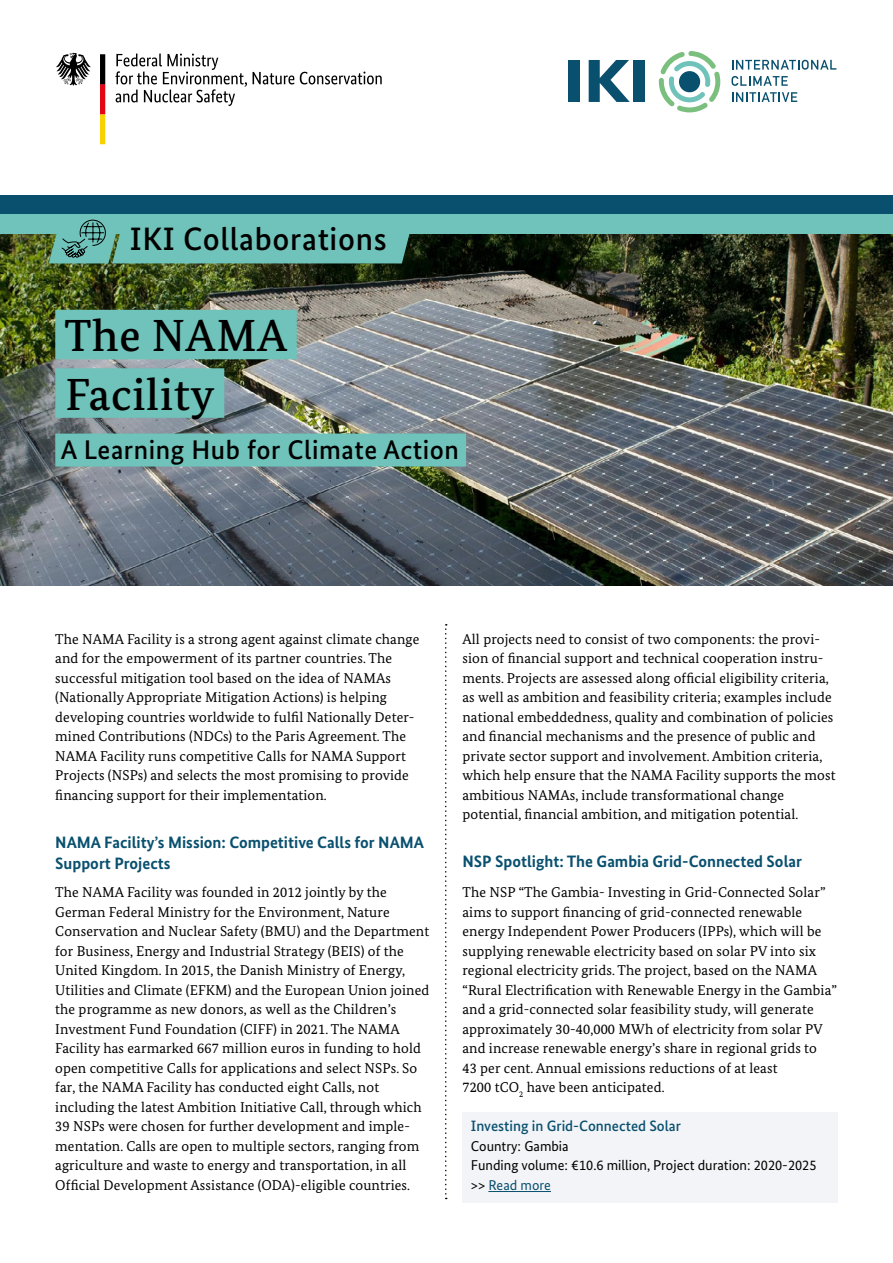
<style>
.page{position:relative;width:893px;height:1263px;background:#fff}
.page>*{position:absolute;margin:0;border:0;box-sizing:border-box;transform-origin:0 0}
.t1{font:500 45px/58.5px "Bundes Serif";letter-spacing:.02em;color:#000}
.t2{font:500 32.4px "Bundes Sans";letter-spacing:.02em;color:#000}
.t3{font:500 27px "Bundes Sans";letter-spacing:.02em;color:#000}
.t4{font:700 16.5px/21px "Bundes Sans";color:#09506f}
.t5{font:500 15px "Bundes Sans";color:#09506f}
.t6{font:14.25px/19.5px "Bundes Serif";letter-spacing:.01em;color:#000}
.t7{font:14.25px "Bundes Sans";color:#000}
.t8{font:14.25px "Bundes Sans";color:#09506f}
.s1{color:#000}
</style>
<div class="page">
<div style="left:462px;top:1112px;width:376px;height:90px;background:#f3f4f7"></div>
<img style="left:0;top:234px;width:893px;height:351px">
<div style="left:55px;top:310px;width:242px;height:49px;background:#6fc3ba"></div>
<div style="left:55px;top:368px;width:169px;height:50px;background:#6fc3ba"></div>
<div style="left:0;top:195px;width:893px;height:19px;background:#09506f"></div>
<div style="left:0;top:214px;width:893px;height:20px;background:#6fc3ba"></div>
<div style="left:55px;top:434px;width:411px;height:33px;background:#6fc3ba"></div>
<hr style="left:488px;top:1191px;width:63px;height:1px;background:#09506f">
<svg style="left:445px;top:624px;width:2px;height:575px"></svg>
<svg style="left:115px;top:53px;width:267px;height:53px"></svg>
<svg style="left:56px;top:53px;width:35px;height:33px"></svg>
<svg style="left:100px;top:54px;width:5px;height:90px"></svg>
<div style="left:568px;top:60px;width:11px;height:42px;background:#09506f"></div>
<svg style="left:589px;top:60px;width:41px;height:42px"></svg>
<div style="left:634px;top:60px;width:11px;height:42px;background:#09506f"></div>
<svg style="left:732px;top:60px;width:104px;height:10px"></svg>
<svg style="left:731px;top:76px;width:57px;height:10px"></svg>
<svg style="left:732px;top:92px;width:65px;height:10px"></svg>
<svg style="left:659px;top:51px;width:61px;height:61px"></svg>
<svg style="left:48px;top:219px;width:367px;height:44px"></svg>
<p class="t2" style="left:130px;top:219px;width:258px">IKI Collaborations</p>
<p class="t1" style="left:64px;top:306px;width:224px">The NAMA<br>Facility</p>
<p class="t3" style="left:61px;top:433px;width:400px">A Learning Hub for Climate Action</p>
<p class="t6" style="left:55px;top:629px;width:366px">The NAMA Facility is a strong agent against climate change and for the empowerment of its partner countries. The successful mitigation tool based on the idea of NAMAs (Nationally Appropriate Mitigation Actions) is helping developing countries worldwide to fulfil Nationally Deter&shy;mined Contributions (NDCs) to the Paris Agreement. The NAMA Facility runs competitive Calls for NAMA Support Projects (NSPs) and selects the most promising to provide financing support for their implementation.</p>
<h1 class="t4" style="left:55px;top:831px;width:370px">NAMA Facility’s Mission: Competitive Calls for NAMA<br>Support Projects</h1>
<p class="t6" style="left:55px;top:882px;width:376px">The NAMA Facility was founded in 2012 jointly by the German Federal Ministry for the Environment, Nature Conservation and Nuclear Safety (BMU) and the Department for Business, Energy and Industrial Strategy (BEIS) of the United Kingdom. In 2015, the Danish Ministry of Energy, Utilities and Climate (EFKM) and the European Union joined the programme as new donors, as well as the Children’s Investment Fund Foundation (CIFF) in 2021. The NAMA Facility has earmarked 667 million euros in funding to hold open competitive Calls for applications and select NSPs. So far, the NAMA Facility has conducted eight Calls, not including the latest Ambition Initiative Call, through which 39 NSPs were chosen for further development and imple&shy;mentation. Calls are open to multiple sectors, ranging from agriculture and waste to energy and transportation, in all Official Development Assistance (ODA)-eligible countries.</p>
<p class="t6" style="left:462px;top:629px;width:375px">All projects need to consist of two components: the provi&shy;sion of financial support and technical cooperation instru&shy;ments. Projects are assessed along official eligibility criteria, as well as ambition and feasibility criteria; examples include national embeddedness, quality and combination of policies and financial mechanisms and the presence of public and private sector support and involvement. Ambition criteria, which help ensure that the NAMA Facility supports the most ambitious NAMAs, include transformational change potential, financial ambition, and mitigation potential.</p>
<h1 class="t4" style="left:462px;top:851px;width:341px">NSP Spotlight: The Gambia Grid-Connected Solar</h1>
<p class="t6" style="left:462px;top:882px;width:376px">The NSP “The Gambia- Investing in Grid-Connected Solar” aims to support financing of grid-connected renewable energy Independent Power Producers (IPPs), which will be supplying renewable electricity based on solar PV into six regional electricity grids. The project, based on the NAMA “Rural Electrification with Renewable Energy in the Gambia” and a grid-connected solar feasibility study, will generate approximately 30-40,000 MWh of electricity from solar PV and increase renewable energy’s share in regional grids to<br>43 per cent. Annual emissions reductions of at least<br>7200 tCO<sub>2</sub> have been anticipated.</p>
<h2 class="t5" style="left:471px;top:1117px;width:212px">Investing in Grid-Connected Solar</h2>
<p class="t7" style="left:471px;top:1137px;width:99px">Country: Gambia</p>
<p class="t7" style="left:471px;top:1156px;width:347px">Funding volume: €10.6 million, Project duration: 2020-2025</p>
<p class="t8" style="left:471px;top:1176px;width:82px"><span class="s1">&gt;&gt;</span> Read more</p>
</div>
